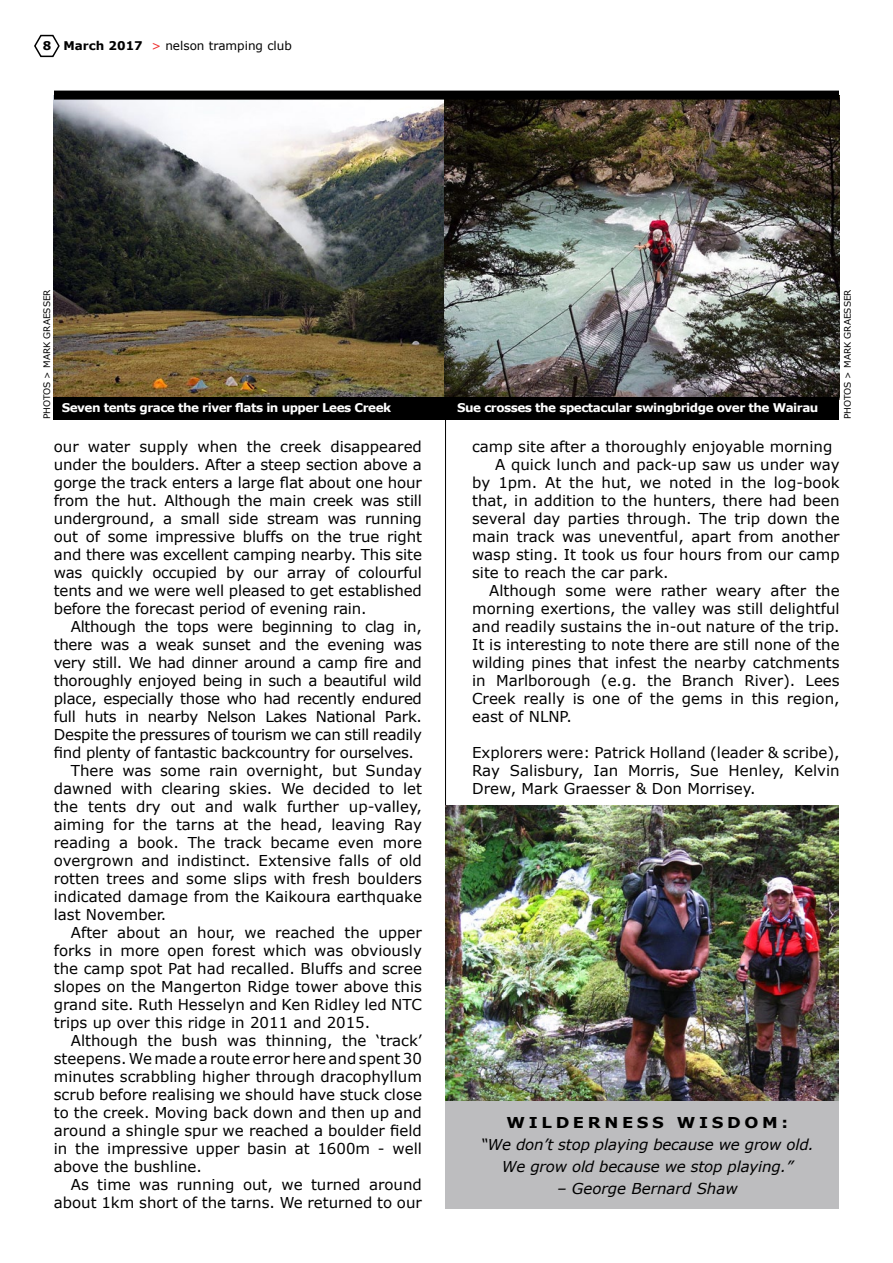
<style>
.page{position:relative;width:893px;height:1263px;background:#fff}
.page>*{position:absolute;margin:0;border:0;box-sizing:border-box;transform-origin:0 0}
.t1{font:15px/18px "Verdana";color:#000;text-align:justify}
.t2{font:15px "Verdana";letter-spacing:-.02em;color:#000}
.t3{font:italic 15px/22.2px "Verdana";letter-spacing:-.01em;color:#000;text-align:center}
.t4{font:700 15px "Verdana";letter-spacing:.22em;color:#000;scale:1.1 1}
.t5{font:700 12px "Verdana";letter-spacing:-.04em;color:#fff}
.t6{font:12px "Verdana";color:#000}
.t7{font:9px "Verdana";color:#000}
.s1{font-weight:700}
.s2{color:#ee2d2c}
</style>
<div class="page">
<img style="left:54px;top:100px;width:390px;height:297px">
<img style="left:444px;top:100px;width:395px;height:297px">
<svg style="left:34px;top:34px;width:26px;height:24px"></svg>
<hr style="left:445px;top:419px;width:1px;height:789px;background:#000">
<div style="left:54px;top:91px;width:785px;height:9px;background:#000"></div>
<div style="left:445px;top:1101px;width:394px;height:108px;background:#bdbdbf"></div>
<div style="left:54px;top:397px;width:393px;height:23px;background:#000"></div>
<div style="left:442px;top:397px;width:397px;height:23px;background:#000"></div>
<img style="left:445px;top:806px;width:393px;height:294px">
<p class="t6" style="left:43px;top:37px;width:251px"><span class="s1">8 March 2017</span> <span class="s2">&gt;</span> nelson tramping club</p>
<p class="t7" style="left:41px;top:419px;width:131px;rotate:-90deg">PHOTOS &gt; MARK GRAESSER</p>
<p class="t5" style="left:62px;top:399px;width:331px">Seven tents grace the river flats in upper Lees Creek</p>
<p class="t1" style="left:54px;top:437px;width:370px">our water supply when the creek disappeared under the boulders. After a steep section above a gorge the track enters a large flat about one hour from the hut. Although the main creek was still underground, a small side stream was running out of some impressive bluffs on the true right and there was excellent camping nearby. This site was quickly occupied by our array of colourful tents and we were well pleased to get established before the forecast period of evening rain.</p>
<p class="t2" style="left:71px;top:616px;width:353px">Although the tops were beginning to clag in,</p>
<p class="t2" style="left:54px;top:634px;width:370px">there was a weak sunset and the evening was</p>
<p class="t2" style="left:54px;top:652px;width:370px">very still. We had dinner around a camp fire and</p>
<p class="t2" style="left:54px;top:670px;width:370px">thoroughly enjoyed being in such a beautiful wild</p>
<p class="t2" style="left:54px;top:688px;width:370px">place, especially those who had recently endured</p>
<p class="t2" style="left:54px;top:706px;width:370px">full huts in nearby Nelson Lakes National Park.</p>
<p class="t2" style="left:54px;top:724px;width:370px">Despite the pressures of tourism we can still readily</p>
<p class="t2" style="left:54px;top:742px;width:362px">find plenty of fantastic backcountry for ourselves.</p>
<p class="t1" style="left:71px;top:761px;width:353px">There was some rain overnight, but Sunday</p>
<p class="t1" style="left:54px;top:779px;width:370px">dawned with clearing skies. We decided to let</p>
<p class="t1" style="left:54px;top:797px;width:370px">the tents dry out and walk further up-valley,</p>
<p class="t1" style="left:54px;top:815px;width:370px">aiming for the tarns at the head, leaving Ray</p>
<p class="t1" style="left:54px;top:833px;width:370px">reading a book. The track became even more</p>
<p class="t1" style="left:54px;top:851px;width:370px">overgrown and indistinct. Extensive falls of old</p>
<p class="t1" style="left:54px;top:869px;width:370px">rotten trees and some slips with fresh boulders</p>
<p class="t1" style="left:54px;top:887px;width:370px">indicated damage from the Kaikoura earthquake</p>
<p class="t1" style="left:54px;top:905px;width:114px">last November.</p>
<p class="t1" style="left:71px;top:923px;width:353px">After about an hour, we reached the upper</p>
<p class="t1" style="left:54px;top:941px;width:370px">forks in more open forest which was obviously</p>
<p class="t1" style="left:54px;top:959px;width:370px">the camp spot Pat had recalled. Bluffs and scree</p>
<p class="t1" style="left:54px;top:977px;width:370px">slopes on the Mangerton Ridge tower above this</p>
<p class="t1" style="left:54px;top:995px;width:370px">grand site. Ruth Hesselyn and Ken Ridley led NTC</p>
<p class="t1" style="left:54px;top:1013px;width:318px">trips up over this ridge in 2011 and 2015.</p>
<p class="t1" style="left:71px;top:1031px;width:353px">Although the bush was thinning, the ‘track’</p>
<p class="t1" style="left:54px;top:1049px;width:370px">steepens. We made a route error here and spent 30</p>
<p class="t1" style="left:54px;top:1067px;width:370px">minutes scrabbling higher through dracophyllum</p>
<p class="t1" style="left:54px;top:1085px;width:370px">scrub before realising we should have stuck close</p>
<p class="t1" style="left:54px;top:1103px;width:370px">to the creek. Moving back down and then up and</p>
<p class="t1" style="left:54px;top:1121px;width:370px">around a shingle spur we reached a boulder field</p>
<p class="t1" style="left:54px;top:1139px;width:370px">in the impressive upper basin at 1600m - well</p>
<p class="t1" style="left:54px;top:1157px;width:150px">above the bushline.</p>
<p class="t1" style="left:71px;top:1175px;width:353px">As time was running out, we turned around</p>
<p class="t1" style="left:54px;top:1193px;width:370px">about 1km short of the tarns. We returned to our</p>
<p class="t5" style="left:457px;top:399px;width:363px">Sue crosses the spectacular swingbridge over the Wairau</p>
<p class="t7" style="left:841px;top:419px;width:131px;rotate:-90deg">PHOTOS &gt; MARK GRAESSER</p>
<p class="t1" style="left:472px;top:437px;width:362px">camp site after a thoroughly enjoyable morning</p>
<p class="t1" style="left:495px;top:455px;width:346px">A quick lunch and pack-up saw us under way</p>
<p class="t1" style="left:472px;top:473px;width:369px">by 1pm. At the hut, we noted in the log-book</p>
<p class="t1" style="left:472px;top:491px;width:369px">that, in addition to the hunters, there had been</p>
<p class="t1" style="left:472px;top:509px;width:369px">several day parties through. The trip down the</p>
<p class="t1" style="left:472px;top:527px;width:369px">main track was uneventful, apart from another</p>
<p class="t1" style="left:472px;top:545px;width:369px">wasp sting. It took us four hours from our camp</p>
<p class="t1" style="left:472px;top:563px;width:198px">site to reach the car park.</p>
<p class="t1" style="left:489px;top:581px;width:352px">Although some were rather weary after the</p>
<p class="t1" style="left:472px;top:599px;width:369px">morning exertions, the valley was still delightful</p>
<p class="t1" style="left:472px;top:617px;width:369px">and readily sustains the in-out nature of the trip.</p>
<p class="t1" style="left:472px;top:635px;width:369px">It is interesting to note there are still none of the</p>
<p class="t1" style="left:472px;top:653px;width:369px">wilding pines that infest the nearby catchments</p>
<p class="t1" style="left:472px;top:671px;width:369px">in Marlborough (e.g. the Branch River). Lees</p>
<p class="t1" style="left:472px;top:689px;width:369px">Creek really is one of the gems in this region,</p>
<p class="t1" style="left:472px;top:707px;width:101px">east of NLNP.</p>
<p class="t1" style="left:472px;top:743px;width:369px">Explorers were: Patrick Holland (leader &amp; scribe), Ray Salisbury, Ian Morris, Sue Henley, Kelvin Drew, Mark Graesser &amp; Don Morrisey.</p>
<p class="t4" style="left:507px;top:1111px;width:257px">WILDERNESS WISDOM:</p>
<p class="t3" style="left:481px;top:1133px;width:335px">“We don’t stop playing because we grow old.<br>We grow old because we stop playing.”</p>
<p class="t3" style="left:557px;top:1178px;width:182px">– George Bernard Shaw</p>
</div>
